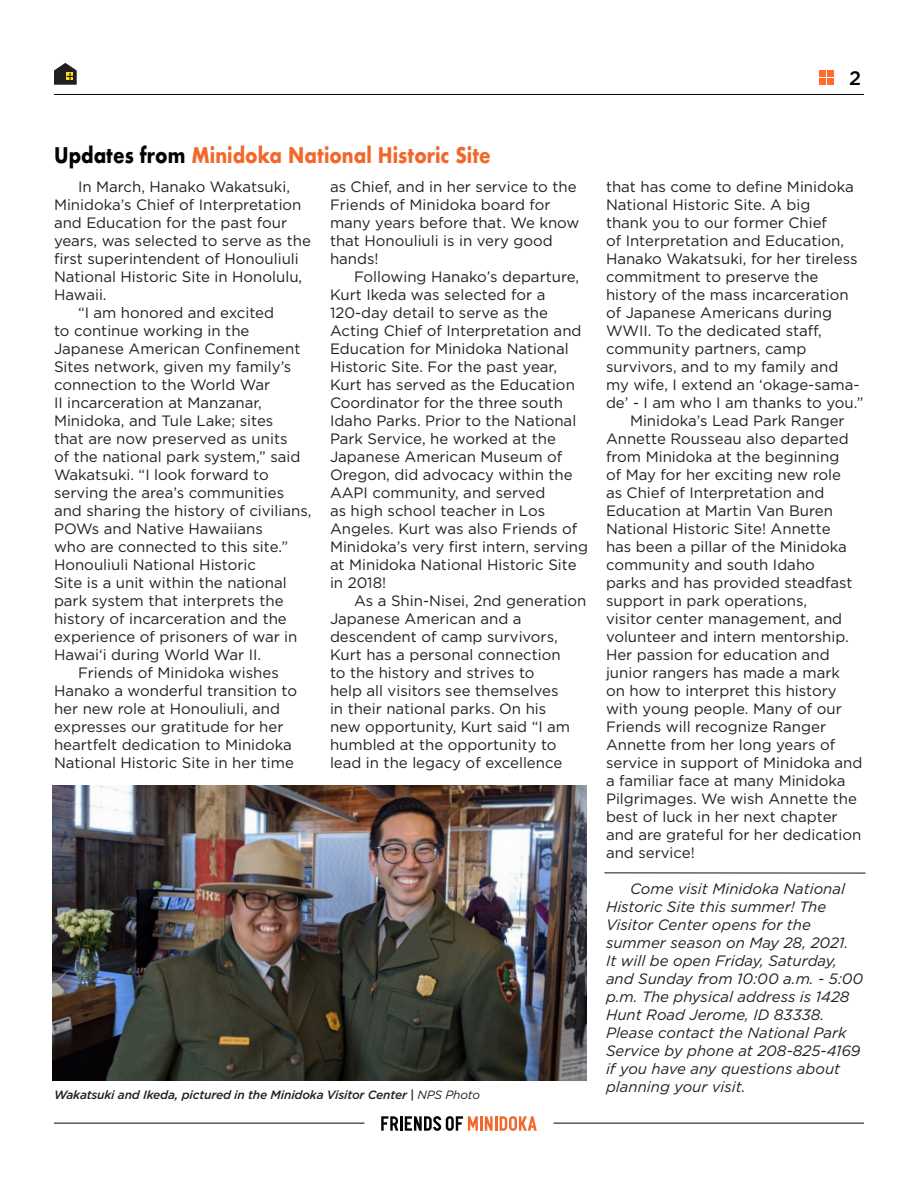
<style>
.page{position:relative;width:918px;height:1188px;background:#fff}
.page>*{position:absolute;margin:0;border:0;box-sizing:border-box;transform-origin:0 0}
.t1{font:700 21px "Futura";color:#f2682c;scale:.85 1}
.t2{font:500 19.5px "Gotham";color:#040503}
._3_Column_Grid{font:15px/18px "Gotham";color:#231f20}
._3_Column_Grid-2{font:italic 15px/18px "Gotham";color:#231f20}
.Photo_Captions{font:italic 500 12px "Gotham";letter-spacing:-.015em;color:#231f20}
.s1{color:#040503}
.s2{font-weight:400}
</style>
<div class="page">
<div style="left:819px;top:71px;width:7px;height:6px;background:#ff6c2c"></div>
<div style="left:827px;top:71px;width:7px;height:6px;background:#ff6c2c"></div>
<div style="left:819px;top:79px;width:7px;height:6px;background:#ff6c2c"></div>
<div style="left:827px;top:79px;width:7px;height:6px;background:#ff6c2c"></div>
<svg style="left:381px;top:1116px;width:97px;height:15px"></svg>
<hr style="left:480px;top:1116px;width:3px;height:15px;background:#f2682c">
<svg style="left:485px;top:1116px;width:52px;height:15px"></svg>
<hr style="left:54px;top:1123px;width:310px;height:1px;background:#040503">
<hr style="left:554px;top:1123px;width:310px;height:1px;background:#040503">
<hr style="left:54px;top:94px;width:810px;height:1px;background:#040503">
<svg style="left:54px;top:63px;width:23px;height:22px"></svg>
<img style="left:53px;top:786px;width:534px;height:294px">
<hr style="left:604px;top:873px;width:262px;height:1px;background:#280a00">
<h2 class="t2" style="left:849px;top:65px;width:13px">2</h2>
<p class="t1" style="left:54px;top:140px;width:515px"><span class="s1">Updates from</span> Minidoka National Historic Site</p>
<p class="_3_Column_Grid" style="left:54px;top:177px;width:258px;text-indent:24px">In March, Hanako Wakatsuki,<br>Minidoka’s Chief of Interpretation and Education for the past four years, was selected to serve as the first superintendent of Honouliuli<br>National Historic Site in Honolulu,<br>Hawaii.</p>
<p class="_3_Column_Grid" style="left:54px;top:303px;width:259px;text-indent:24px">“I am honored and excited<br>to continue working in the<br>Japanese American Confinement<br>Sites network, given my family’s connection to the World War<br>II incarceration at Manzanar,<br>Minidoka, and Tule Lake; sites<br>that are now preserved as units<br>of the national park system,” said<br>Wakatsuki. “I look forward to serving the area’s communities and sharing the history of civilians,<br>POWs and Native Hawaiians<br>who are connected to this site.”<br>Honouliuli National Historic<br>Site is a unit within the national park system that interprets the history of incarceration and the experience of prisoners of war in<br>Hawai‘i during World War II.</p>
<p class="_3_Column_Grid" style="left:54px;top:663px;width:245px;text-indent:24px">Friends of Minidoka wishes<br>Hanako a wonderful transition to her new role at Honouliuli, and expresses our gratitude for her heartfelt dedication to Minidoka<br>National Historic Site in her time</p>
<p class="_3_Column_Grid" style="left:330px;top:177px;width:251px">as Chief, and in her service to the<br>Friends of Minidoka board for many years before that. We know that Honouliuli is in very good hands!</p>
<p class="_3_Column_Grid" style="left:330px;top:267px;width:259px;text-indent:24px">Following Hanako’s departure,<br>Kurt Ikeda was selected for a<br>120-day detail to serve as the<br>Acting Chief of Interpretation and<br>Education for Minidoka National<br>Historic Site. For the past year,<br>Kurt has served as the Education<br>Coordinator for the three south<br>Idaho Parks. Prior to the National<br>Park Service, he worked at the<br>Japanese American Museum of<br>Oregon, did advocacy within the<br>AAPI community, and served<br>as high school teacher in Los<br>Angeles. Kurt was also Friends of<br>Minidoka’s very first intern, serving at Minidoka National Historic Site in 2018!</p>
<p class="_3_Column_Grid" style="left:330px;top:591px;width:258px;text-indent:24px">As a Shin-Nisei, 2nd generation<br>Japanese American and a descendent of camp survivors,<br>Kurt has a personal connection<br>to the history and strives to<br>help all visitors see themselves<br>in their national parks. On his<br>new opportunity, Kurt said “I am humbled at the opportunity to lead in the legacy of excellence</p>
<p class="Photo_Captions" style="left:54px;top:1087px;width:428px">Wakatsuki and Ikeda, pictured in the Minidoka Visitor Center | <span class="s2">NPS Photo</span></p>
<p class="_3_Column_Grid" style="left:606px;top:177px;width:259px">that has come to define Minidoka<br>National Historic Site. A big<br>thank you to our former Chief<br>of Interpretation and Education,<br>Hanako Wakatsuki, for her tireless commitment to preserve the history of the mass incarceration of Japanese Americans during<br>WWII. To the dedicated staff, community partners, camp survivors, and to my family and my wife, I extend an ‘okage-sama&shy;de’ - I am who I am thanks to you.”</p>
<p class="_3_Column_Grid" style="left:606px;top:411px;width:258px;text-indent:24px">Minidoka’s Lead Park Ranger<br>Annette Rousseau also departed from Minidoka at the beginning<br>of May for her exciting new role<br>as Chief of Interpretation and<br>Education at Martin Van Buren<br>National Historic Site! Annette<br>has been a pillar of the Minidoka community and south Idaho<br>parks and has provided steadfast support in park operations,<br>visitor center management, and volunteer and intern mentorship.<br>Her passion for education and junior rangers has made a mark on how to interpret this history with young people. Many of our<br>Friends will recognize Ranger<br>Annette from her long years of service in support of Minidoka and a familiar face at many Minidoka<br>Pilgrimages. We wish Annette the best of luck in her next chapter and are grateful for her dedication and service!</p>
<p class="_3_Column_Grid-2" style="left:606px;top:879px;width:259px;text-indent:24px">Come visit Minidoka National<br>Historic Site this summer! The<br>Visitor Center opens for the summer season on May 28, 2021.<br>It will be open Friday, Saturday, and Sunday from 10:00 a.m. - 5:00 p.m. The physical address is 1428<br>Hunt Road Jerome, ID 83338.<br>Please contact the National Park<br>Service by phone at 208-825-4169 if you have any questions about planning your visit.</p>
</div>
